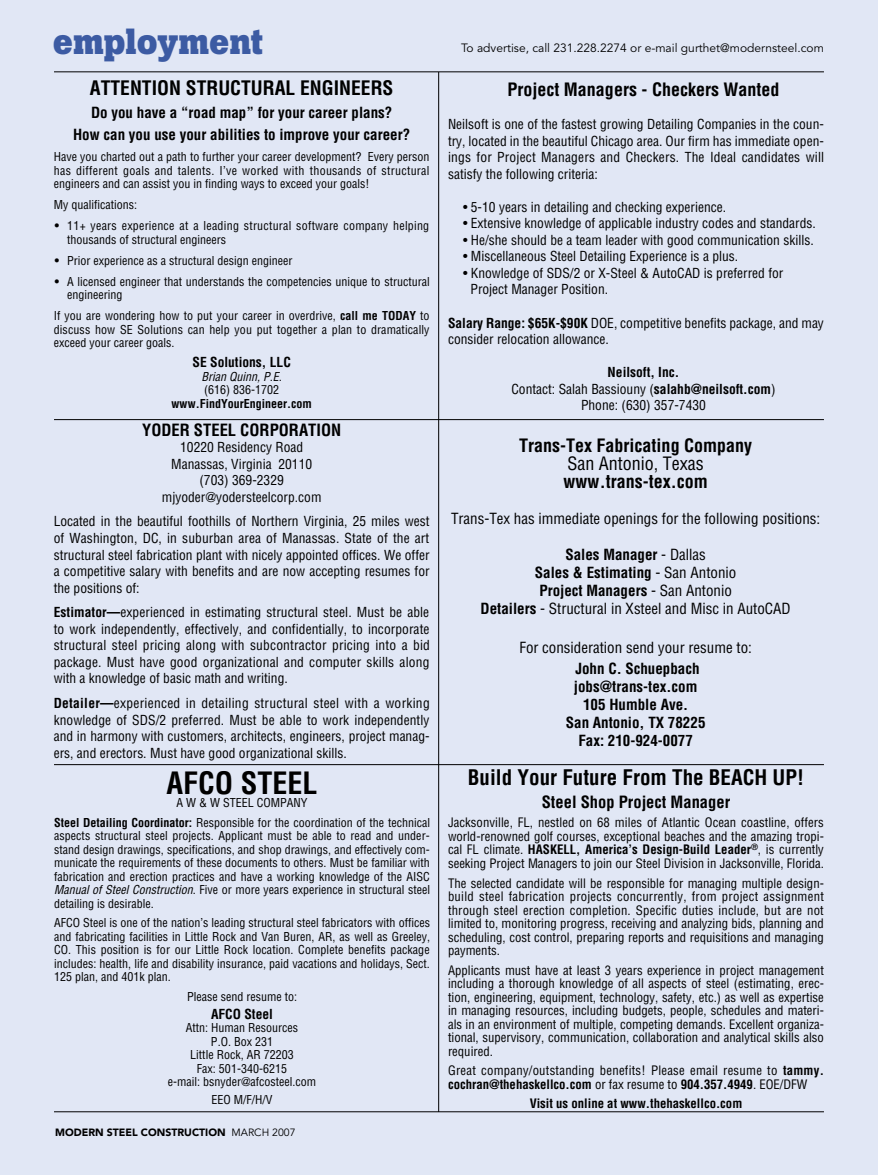
<style>
.page{position:relative;width:878px;height:1175px;background:#fff}
.page>*{position:absolute;margin:0;border:0;box-sizing:border-box;transform-origin:0 0}
.t1{font:700 36px "Boton";color:#3c5ba3}
.t2{font:700 condensed 30px "Helvetica";color:#000}
.t3{font:700 condensed 21px "Helvetica";color:#000}
.t4{font:700 condensed 19.5px "Helvetica";color:#000}
.t5{font:700 condensed 18px "Helvetica";color:#000}
.t6{font:condensed 18px "Helvetica";color:#000}
.t7{font:700 condensed 16.5px "Helvetica";color:#000}
.t8{font:condensed 15px/18px "Helvetica";color:#000;text-align:center}
.t9{font:700 condensed 15px/18px "Helvetica";color:#000;text-align:center}
.t10{font:condensed 13.5px/16.5px "Helvetica";color:#000;text-align:justify}
.t11{font:700 condensed 13.5px "Helvetica";color:#000}
.t12{font:condensed 12.75px/13.5px "Helvetica";color:#000;text-align:justify}
.t13{font:condensed 12.75px/13.5px "Helvetica";letter-spacing:.02em;color:#000}
.t14{font:700 condensed 12.75px "Helvetica";color:#000}
.t15{font:condensed 12px/13.5px "Helvetica";color:#000;text-align:justify}
.t16{font:condensed 12px/13.5px "Helvetica";letter-spacing:.02em;color:#000}
.t17{font:12px "Avenir LT Std";color:#000}
.t18{font:700 condensed 12px "Helvetica";color:#000}
.t19{font:italic condensed 12px "Helvetica";color:#000}
.t20{font:900 10.5px "Avenir LT Std";color:#000}
.s1{font-family:"Janson Text LT Std";font-stretch:normal}
.s2{font-weight:700}
.s3{font-style:italic}
.s4{font-weight:400}
</style>
<div class="page">
<div style="left:0;top:0;width:878px;height:1174px;background:#e1e7f5"></div>
<hr style="left:54px;top:1111px;width:770px;height:1px;background:#000">
<hr style="left:54px;top:72px;width:770px;height:1px;background:#000">
<hr style="left:54px;top:419px;width:770px;height:1px;background:#000">
<hr style="left:438px;top:72px;width:1px;height:1039px;background:#000">
<hr style="left:54px;top:764px;width:770px;height:1px;background:#000">
<h1 class="t1" style="left:53px;top:20px;width:212px">employment</h1>
<h3 class="t4" style="left:90px;top:76px;width:305px">ATTENTION STRUCTURAL ENGINEERS</h3>
<p class="t9" style="left:73px;top:101px;width:339px;line-height:22.5px">Do you have a “road map” for your career plans?<br>How can you use your abilities to improve your career?</p>
<p class="t15" style="left:54px;top:150px;width:377px">Have you charted out a path to further your career development? Every person has different goals and talents. I’ve worked with thousands of structural engineers and can assist you in finding ways to exceed your goals!</p>
<p class="t15" style="left:54px;top:198px;width:85px">My qualifications:</p>
<p class="t16" style="left:67px;top:219px;width:363px;text-indent:-14px"><span class="s1">•</span> 11+ years experience at a leading structural software company helping thousands of structural engineers</p>
<p class="t15" style="left:54px;top:254px;width:240px"><span class="s1">•</span> Prior experience as a structural design engineer</p>
<p class="t15" style="left:67px;top:275px;width:364px;text-indent:-14px"><span class="s1">•</span> A licensed engineer that understands the competencies unique to structural engineering</p>
<p class="t15" style="left:54px;top:309px;width:377px">If you are wondering how to put your career in overdrive, <span class="s2">call me TODAY</span> to discuss how SE Solutions can help you put together a plan to dramatically exceed your career goals.</p>
<p class="t11" style="left:192px;top:353px;width:100px">SE Solutions, LLC</p>
<p class="t19" style="left:201px;top:368px;width:82px">Brian Quinn, P.E.</p>
<p class="t15" style="left:204px;top:383px;width:76px">(616) 836-1702</p>
<p class="t18" style="left:172px;top:395px;width:142px">www.FindYourEngineer.com</p>
<p class="t7" style="left:142px;top:419px;width:200px">YODER STEEL CORPORATION</p>
<p class="t10" style="left:162px;top:439px;width:161px;text-align:center">10220 Residency Road<br>Manassas, Virginia 20110 (703) 369-2329 mjyoder@yodersteelcorp.com</p>
<p class="t10" style="left:54px;top:513px;width:377px">Located in the beautiful foothills of Northern Virginia, 25 miles west of Washington, DC, in suburban area of Manassas. State of the art structural steel fabrication plant with nicely appointed offices. We offer a competitive salary with benefits and are now accepting resumes for the positions of:</p>
<p class="t10" style="left:54px;top:604px;width:378px"><span class="s2">Estimator—</span>experienced in estimating structural steel. Must be able to work independently, effectively, and confidentially, to incorporate structural steel pricing along with subcontractor pricing into a bid package. Must have good organizational and computer skills along with a knowledge of basic math and writing.</p>
<p class="t10" style="left:54px;top:695px;width:377px"><span class="s2">Detailer—</span>experienced in detailing structural steel with a working knowledge of SDS/2 preferred. Must be able to work independently and in harmony with customers, architects, engineers, project manag&shy;ers, and erectors. Must have good organizational skills.</p>
<h2 class="t2" style="left:166px;top:764px;width:152px">AFCO STEEL</h2>
<p class="t15" style="left:54px;top:793px;width:377px;line-height:19.5px;text-align:center">A W &amp; W STEEL COMPANY<br><span class="s2">Steel Detailing Coordinator:</span> Responsible for the coordination of the technical</p>
<p class="t15" style="left:54px;top:829px;width:377px">aspects structural steel projects. Applicant must be able to read and under&shy;stand design drawings, specifications, and shop drawings, and effectively com&shy;municate the requirements of these documents to others. Must be familiar with fabrication and erection practices and have a working knowledge of the AISC <span class="s3">Manual of Steel Construction</span>. Five or more years experience in structural steel detailing is desirable.</p>
<p class="t15" style="left:54px;top:916px;width:377px">AFCO Steel is one of the nation’s leading structural steel fabricators with offices and fabricating facilities in Little Rock and Van Buren, AR, as well as Greeley, CO. This position is for our Little Rock location. Complete benefits package includes: health, life and disability insurance, paid vacations and holidays, Sect.<br>125 plan, and 401k plan.</p>
<p class="t15" style="left:187px;top:989px;width:111px">Please send resume to:</p>
<p class="t11" style="left:211px;top:1005px;width:63px">AFCO Steel</p>
<p class="t15" style="left:168px;top:1021px;width:150px;text-align:center">Attn: Human Resources<br>P.O. Box 231<br>Little Rock, AR 72203<br>Fax: 501-340-6215<br>e-mail: bsnyder@afcosteel.com</p>
<p class="t15" style="left:211px;top:1093px;width:63px">EEO M/F/H/V</p>
<p class="t20" style="left:55px;top:1125px;width:242px">MODERN STEEL CONSTRUCTION <span class="s4">MARCH 2007</span></p>
<p class="t17" style="left:461px;top:41px;width:364px">To advertise, call 231.228.2274 or e-mail gurthet@modernsteel.com</p>
<h3 class="t5" style="left:507px;top:79px;width:273px">Project Managers - Checkers Wanted</h3>
<p class="t10" style="left:448px;top:116px;width:378px">Neilsoft is one of the fastest growing Detailing Companies in the coun&shy;try, located in the beautiful Chicago area. Our firm has immediate open&shy;ings for Project Managers and Checkers. The Ideal candidates will satisfy the following criteria:</p>
<p class="t10" style="left:463px;top:199px;width:265px">• 5-10 years in detailing and checking experience.</p>
<p class="t10" style="left:463px;top:215px;width:354px">• Extensive knowledge of applicable industry codes and standards.</p>
<p class="t10" style="left:463px;top:232px;width:352px">• He/she should be a team leader with good communication skills.</p>
<p class="t10" style="left:463px;top:248px;width:277px">• Miscellaneous Steel Detailing Experience is a plus.</p>
<p class="t10" style="left:470px;top:265px;width:314px;text-indent:-8px">• Knowledge of SDS/2 or X-Steel &amp; AutoCAD is preferred for<br>Project Manager Position.</p>
<p class="t10" style="left:448px;top:314px;width:377px"><span class="s2">Salary Range: $65K-$90K</span> DOE, competitive benefits package, and may consider relocation allowance.</p>
<p class="t10" style="left:511px;top:364px;width:265px;text-align:center"><span class="s2">Neilsoft, Inc.<br></span>Contact: Salah Bassiouny (<span class="s2">salahb@neilsoft.com</span>)<br>Phone: (630) 357-7430</p>
<h3 class="t5" style="left:519px;top:434px;width:234px">Trans-Tex Fabricating Company</h3>
<h3 class="t6" style="left:567px;top:452px;width:138px">San Antonio, Texas</h3>
<h3 class="t5" style="left:563px;top:470px;width:145px">www.trans-tex.com</h3>
<p class="t8" style="left:451px;top:509px;width:371px">Trans-Tex has immediate openings for the following positions:</p>
<p class="t8" style="left:480px;top:545px;width:311px"><span class="s2">Sales Manager</span> - Dallas<br><span class="s2">Sales &amp; Estimating</span> - San Antonio<br><span class="s2">Project Managers</span> - San Antonio<br><span class="s2">Detailers</span> - Structural in Xsteel and Misc in AutoCAD</p>
<p class="t8" style="left:519px;top:638px;width:234px">For consideration send your resume to:</p>
<p class="t9" style="left:566px;top:659px;width:141px">John C. Schuepbach jobs@trans-tex.com<br>105 Humble Ave.<br>San Antonio, TX 78225<br>Fax: 210-924-0077</p>
<h3 class="t3" style="left:468px;top:764px;width:338px">Build Your Future From The BEACH UP!</h3>
<p class="t7" style="left:541px;top:791px;width:190px">Steel Shop Project Manager</p>
<p class="t12" style="left:448px;top:816px;width:377px">Jacksonville, FL, nestled on 68 miles of Atlantic Ocean coastline, offers world-renowned golf courses, exceptional beaches and the amazing tropi&shy;cal FL climate. <span class="s2">HASKELL, America’s Design-Build Leader</span><sup>®</sup>, is currently seeking Project Managers to join our Steel Division in Jacksonville, Florida.</p>
<p class="t12" style="left:448px;top:876px;width:377px">The selected candidate will be responsible for managing multiple design&shy;build steel fabrication projects concurrently, from project assignment through steel erection completion. Specific duties include, but are not limited to, monitoring progress, receiving and analyzing bids, planning and scheduling, cost control, preparing reports and requisitions and managing payments.</p>
<p class="t12" style="left:448px;top:963px;width:377px">Applicants must have at least 3 years experience in project management including a thorough knowledge of all aspects of steel (estimating, erec&shy;tion, engineering, equipment, technology, safety, etc.) as well as expertise in managing resources, including budgets, people, schedules and materi&shy;als in an environment of multiple, competing demands. Excellent organiza&shy;tional, supervisory, communication, collaboration and analytical skills also required.</p>
<p class="t13" style="left:448px;top:1063px;width:377px">Great company/outstanding benefits! Please email resume to <span class="s2">tammy. cochran@thehaskellco.com</span> or fax resume to <span class="s2">904.357.4949</span>. EOE/DFW</p>
<p class="t14" style="left:529px;top:1095px;width:214px">Visit us online at www.thehaskellco.com</p>
</div>
